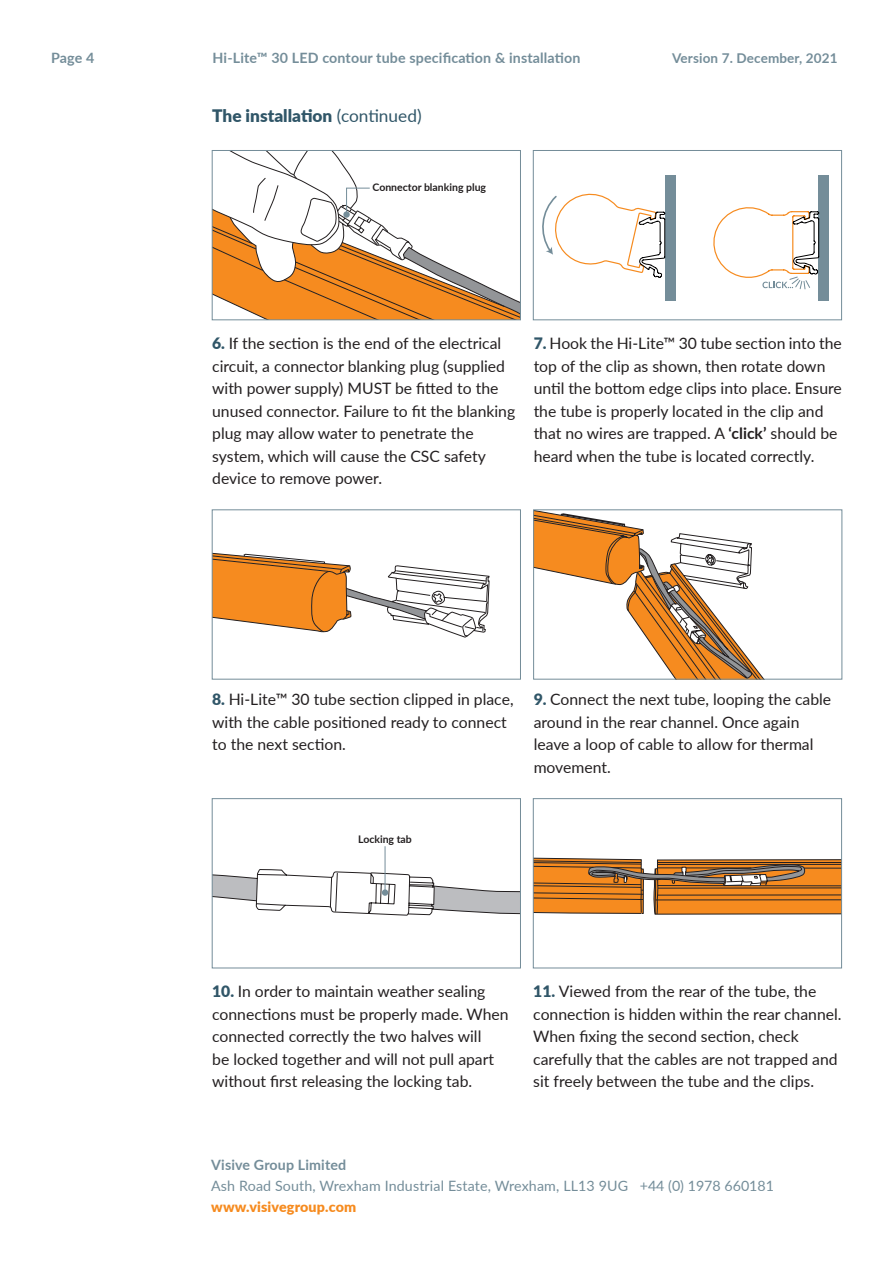
<style>
.page{position:relative;width:893px;height:1263px;background:#fff}
.page>*{position:absolute;margin:0;border:0;box-sizing:border-box;transform-origin:0 0}
.t1{font:900 17.25px "Lato";color:#305668}
.t2{font:15.75px/22.5px "Lato";color:#231f20}
.t3{font:14.25px/21px "Lato";letter-spacing:.01em;color:#748d99}
.t4{font:700 14.25px "Lato";letter-spacing:.01em;color:#748d99}
.t5{font:700 13.5px "Lato";letter-spacing:.01em;color:#748d99}
.t6{font:700 10.5px "Lato";color:#231f20}
.s1{font-weight:400}
.s2{font-weight:900;color:#305668}
.s3{font-weight:700}
.s4{font-weight:900;color:#f68b1f}
</style>
<div class="page">
<svg style="left:214px;top:553px;width:276px;height:85px"></svg>
<div style="left:212px;top:509px;width:309px;height:170px;border:1px solid #748d99"></div>
<svg style="left:535px;top:511px;width:228px;height:166px"></svg>
<div style="left:533px;top:509px;width:309px;height:170px;border:1px solid #748d99"></div>
<div style="left:665px;top:175px;width:10px;height:126px;background:#748d99"></div>
<div style="left:819px;top:175px;width:10px;height:126px;background:#748d99"></div>
<svg style="left:542px;top:193px;width:124px;height:85px"></svg>
<svg style="left:713px;top:203px;width:106px;height:87px"></svg>
<div style="left:533px;top:150px;width:309px;height:170px;border:1px solid #748d99"></div>
<svg style="left:214px;top:869px;width:305px;height:47px"></svg>
<div style="left:212px;top:798px;width:309px;height:170px;border:1px solid #748d99"></div>
<svg style="left:212px;top:150px;width:308px;height:170px"></svg>
<svg style="left:535px;top:857px;width:305px;height:58px"></svg>
<div style="left:533px;top:798px;width:309px;height:170px;border:1px solid #748d99"></div>
<div style="left:382px;top:889px;width:6px;height:7px;background:#748d99;border-radius:50%"></div>
<hr style="left:385px;top:846px;width:1px;height:46px;background:#748d99">
<p class="t4" style="left:51px;top:47px;width:45px">Page 4</p>
<p class="t4" style="left:213px;top:47px;width:369px">Hi-Lite™ 30 LED contour tube specification &amp; installation</p>
<p class="t5" style="left:672px;top:48px;width:167px">Version 7. December, 2021</p>
<p class="t1" style="left:212px;top:102px;width:211px">The installation <span class="s1">(continued)</span></p>
<p class="t6" style="left:372px;top:180px;width:115px">Connector blanking plug</p>
<p class="t2" style="left:212px;top:331px;width:305px"><span class="s2">6.</span> If the section is the end of the electrical circuit, a connector blanking plug (supplied with power supply) MUST be fitted to the unused connector. Failure to fit the blanking plug may allow water to penetrate the system, which will cause the CSC safety device to remove power.</p>
<p class="t2" style="left:534px;top:331px;width:310px"><span class="s2">7.</span> Hook the Hi-Lite™ 30 tube section into the top of the clip as shown, then rotate down until the bottom edge clips into place. Ensure the tube is properly located in the clip and that no wires are trapped. A <span class="s3">‘click’</span> should be heard when the tube is located correctly.</p>
<p class="t2" style="left:212px;top:688px;width:303px"><span class="s2">8.</span> Hi-Lite™ 30 tube section clipped in place, with the cable positioned ready to connect to the next section.</p>
<p class="t2" style="left:534px;top:688px;width:299px"><span class="s2">9.</span> Connect the next tube, looping the cable around in the rear channel. Once again leave a loop of cable to allow for thermal movement.</p>
<p class="t6" style="left:358px;top:831px;width:55px">Locking tab</p>
<p class="t2" style="left:212px;top:980px;width:298px"><span class="s2">10.</span> In order to maintain weather sealing connections must be properly made. When connected correctly the two halves will<br>be locked together and will not pull apart without fi rst releasing the locking tab.</p>
<p class="t2" style="left:533px;top:980px;width:310px"><span class="s2">11.</span> Viewed from the rear of the tube, the connection is hidden within the rear channel.<br>When fixing the second section, check carefully that the cables are not trapped and sit freely between the tube and the clips.</p>
<p class="t4" style="left:211px;top:1154px;width:137px">Visive Group Limited</p>
<p class="t3" style="left:211px;top:1174px;width:564px">Ash Road South, Wrexham Industrial Estate, Wrexham, LL13 9UG +44 (0) 1978 660181 <span class="s4">www.visivegroup.com</span></p>
</div>
